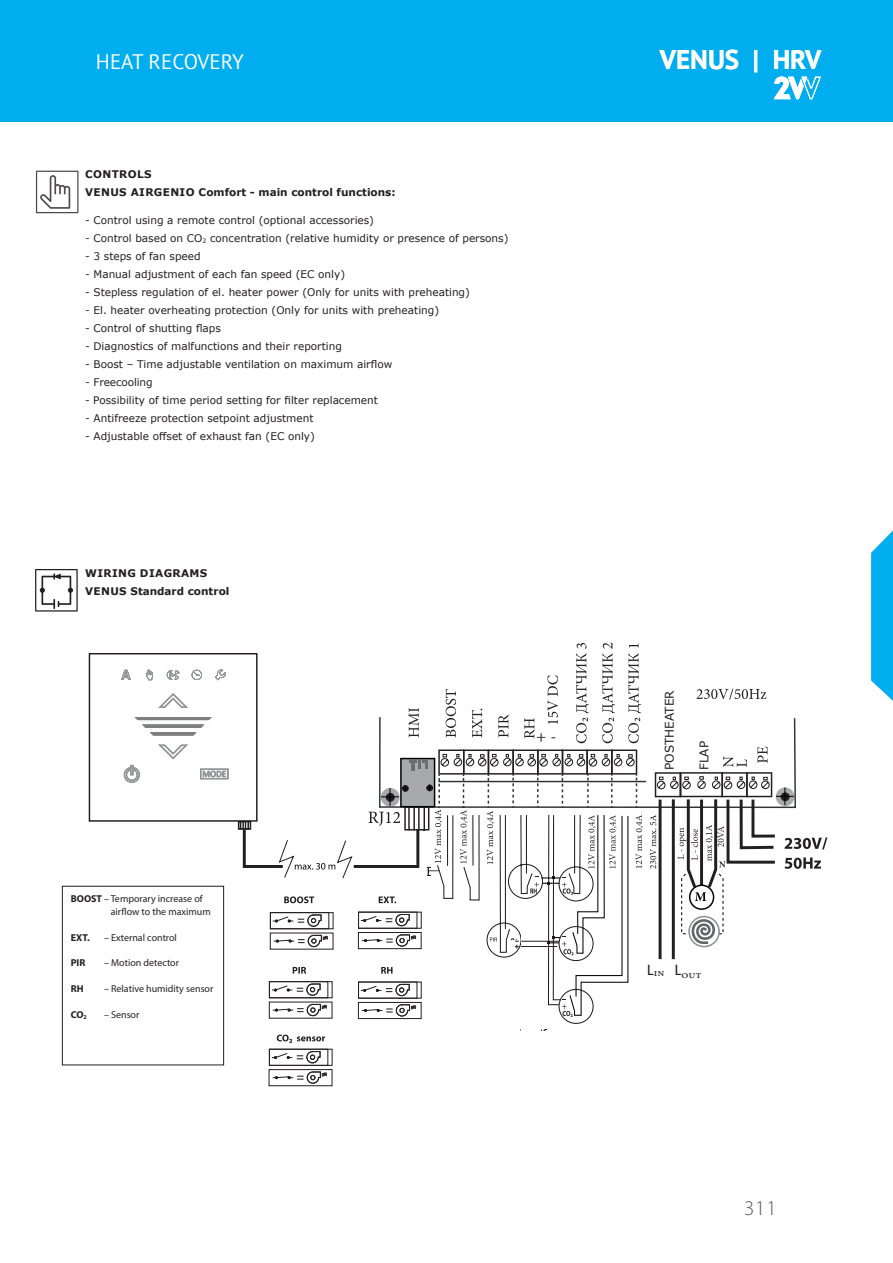
<style>
.page{position:relative;width:893px;height:1263px;background:#fff}
.page>*{position:absolute;margin:0;border:0;box-sizing:border-box;transform-origin:0 0}
.t1{font:700 27px "PT Sans";color:#fff}
.t2{font:21px "PT Sans";color:#fff}
.t3{font:300 21px "Myriad Pro";color:#57585a}
.t4{font:12px "Verdana";color:#231f20}
.t5{font:10.5px "Verdana";color:#231f20}
.t6{font:700 10.5px "Verdana";letter-spacing:.01em;color:#231f20}
.t7{font:700 10.5px "Verdana";letter-spacing:.035em;color:#231f20}
.t8{font:10.5px "Minion Pro";color:#231f20;scale:1.15 1}
.t9{font:10.5px "Minion Pro";color:#231f20}
.t10{font:10.05px/12.9px "Myriad Pro";color:#231f20}
.t11{font:700 10.05px "Myriad Pro";color:#231f20}
.s1{font-weight:700}
.s2{font-size:10.65px}
</style>
<div class="page">
<div style="left:0;top:0;width:893px;height:122px;background:#00aeef"></div>
<svg style="left:774px;top:76px;width:47px;height:23px"></svg>
<svg style="left:871px;top:530px;width:22px;height:171px;background:#21b8f1"></svg>
<div style="left:269px;top:1069px;width:63px;height:17px;border:1px solid #231f20"></div>
<svg style="left:272px;top:1071px;width:55px;height:13px"></svg>
<div style="left:269px;top:1049px;width:63px;height:17px;border:1px solid #231f20"></div>
<svg style="left:271px;top:1051px;width:50px;height:13px"></svg>
<div style="left:269px;top:1002px;width:63px;height:16px;border:1px solid #231f20"></div>
<div style="left:269px;top:981px;width:63px;height:17px;border:1px solid #231f20"></div>
<div style="left:270px;top:933px;width:63px;height:16px;border:1px solid #231f20"></div>
<div style="left:270px;top:912px;width:63px;height:17px;border:1px solid #231f20"></div>
<svg style="left:237px;top:822px;width:15px;height:9px"></svg>
<hr style="left:243px;top:829px;width:3px;height:39px;background:#231f20">
<hr style="left:244px;top:865px;width:39px;height:3px;background:#231f20">
<div style="left:89px;top:653px;width:169px;height:169px;border:1px solid #231f20"></div>
<svg style="left:121px;top:669px;width:105px;height:12px"></svg>
<svg style="left:123px;top:693px;width:106px;height:90px"></svg>
<svg style="left:271px;top:642px;width:556px;height:401px"></svg>
<div style="left:632px;top:959px;width:133px;height:112px;background:#fff"></div>
<div style="left:698px;top:705px;width:10px;height:63px;background:#fff"></div>
<div style="left:62px;top:886px;width:162px;height:179px;border:1px solid #231f20"></div>
<div style="left:654px;top:602px;width:31px;height:168px;background:#fff"></div>
<div style="left:688px;top:712px;width:29px;height:58px;background:#fff"></div>
<svg style="left:35px;top:569px;width:43px;height:42px"></svg>
<svg style="left:36px;top:171px;width:43px;height:42px"></svg>
<h2 class="t2" style="left:96px;top:48px;width:149px">HEAT RECOVERY</h2>
<h1 class="t1" style="left:660px;top:41px;width:163px">VENUS | HRV</h1>
<p class="t7" style="left:85px;top:167px;width:68px">CONTROLS</p>
<p class="t6" style="left:85px;top:185px;width:312px">VENUS AIRGENIO Comfort - main control functions:</p>
<p class="t5" style="left:85px;top:213px;width:291px">- Control using a remote control (optional accessories)</p>
<p class="t5" style="left:85px;top:231px;width:425px">- Control based on CO<sub>2</sub> concentration (relative humidity or presence of persons)</p>
<p class="t5" style="left:85px;top:249px;width:117px">- 3 steps of fan speed</p>
<p class="t5" style="left:85px;top:267px;width:262px">- Manual adjustment of each fan speed (EC only)</p>
<p class="t5" style="left:85px;top:285px;width:386px">- Stepless regulation of el. heater power (Only for units with preheating)</p>
<p class="t5" style="left:85px;top:303px;width:356px">- El. heater overheating protection (Only for units with preheating)</p>
<p class="t5" style="left:85px;top:321px;width:137px">- Control of shutting flaps</p>
<p class="t5" style="left:85px;top:339px;width:258px">- Diagnostics of malfunctions and their reporting</p>
<p class="t5" style="left:85px;top:357px;width:309px">- Boost – Time adjustable ventilation on maximum airflow</p>
<p class="t5" style="left:85px;top:375px;width:69px">- Freecooling</p>
<p class="t5" style="left:85px;top:393px;width:294px">- Possibility of time period setting for filter replacement</p>
<p class="t5" style="left:85px;top:411px;width:230px">- Antifreeze protection setpoint adjustment</p>
<p class="t5" style="left:85px;top:429px;width:231px">- Adjustable offset of exhaust fan (EC only)</p>
<p class="t7" style="left:85px;top:566px;width:124px">WIRING DIAGRAMS</p>
<p class="t6" style="left:85px;top:584px;width:146px">VENUS Standard control</p>
<p class="t10" style="left:111px;top:892px;width:102px;text-indent:-40px"><span class="s1">BOOST</span> – Temporary increase of airflow to the maximum</p>
<p class="t11" style="left:71px;top:931px;width:20px">EXT.</p>
<p class="t10" style="left:104px;top:931px;width:74px">– External control</p>
<p class="t11" style="left:71px;top:956px;width:16px">PIR</p>
<p class="t10" style="left:104px;top:956px;width:77px">– Motion detector</p>
<p class="t11" style="left:71px;top:982px;width:14px">RH</p>
<p class="t10" style="left:104px;top:982px;width:111px">– Relative humidity sensor</p>
<p class="t11" style="left:71px;top:1008px;width:18px">CO<sub>2</sub></p>
<p class="t10" style="left:104px;top:1008px;width:37px">– Sensor</p>
<p class="t4" style="left:661px;top:770px;width:81px;rotate:-90deg">POSTHEATER</p>
<p class="t9" style="left:696px;top:768px;width:34px;rotate:-90deg">Клапан</p>
<p class="t4" style="left:696px;top:770px;width:31px;rotate:-90deg">FLAP</p>
<p class="t8" style="left:647px;top:967px;width:49px"><sup>L</sup><span class="s2">in</span> <sup>L</sup>out</p>
<h2 class="t3" style="left:744px;top:1195px;width:34px">311</h2>
</div>
